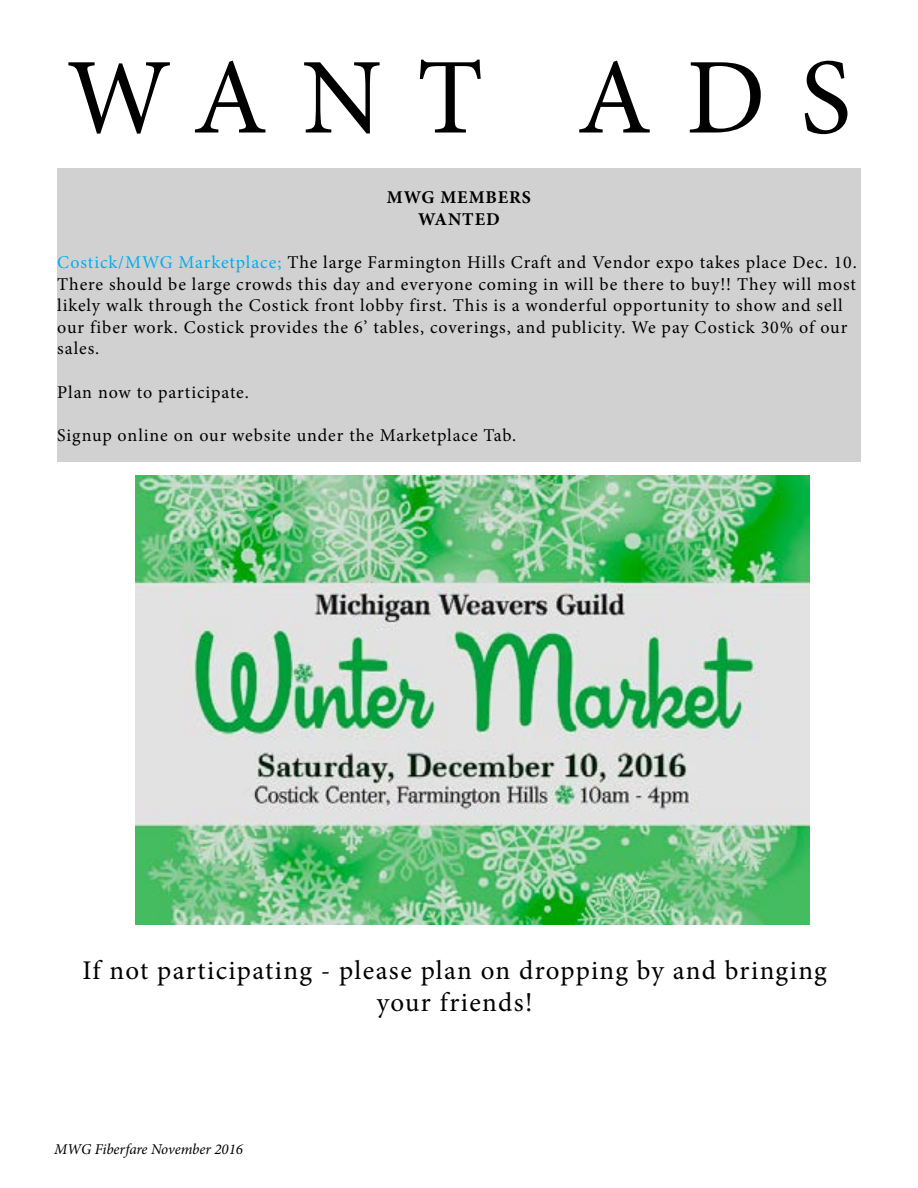
<style>
.page{position:relative;width:918px;height:1188px;background:#fff}
.page>*{position:absolute;margin:0;border:0;box-sizing:border-box;transform-origin:0 0}
.t1{font:108px "Minion Pro";letter-spacing:.32em;color:#000}
.t2{font:27px/32.4px "Minion Pro";letter-spacing:.045em;color:#000;text-align:center}
.t3{font:18px/21.6px "Minion Pro";letter-spacing:.05em;color:#000}
.t4{font:700 18px/21.6px "Minion Pro";letter-spacing:.05em;color:#000;text-align:center}
.t5{font:italic 15px "Minion Pro";letter-spacing:-.005em;color:#000}
.s1{color:#00aeef}
</style>
<div class="page">
<div style="left:57px;top:168px;width:804px;height:294px;background:#d1d1d1"></div>
<img style="left:135px;top:475px;width:675px;height:450px">
<h1 class="t1" style="left:67px;top:26px;width:786px">WANT ADS</h1>
<p class="t4" style="left:387px;top:186px;width:146px">MWG MEMBERS<br>WANTED</p>
<p class="t3" style="left:57px;top:252px;width:801px"><span class="s1">Costick/MWG Marketplace;</span> The large Farmington Hills Craft and Vendor expo takes place Dec. 10.<br>There should be large crowds this day and everyone coming in will be there to buy!! They will most likely walk through the Costick front lobby first. This is a wonderful opportunity to show and sell our fiber work. Costick provides the 6’ tables, coverings, and publicity. We pay Costick 30% of our sales.</p>
<p class="t3" style="left:57px;top:381px;width:193px">Plan now to participate.</p>
<p class="t3" style="left:57px;top:424px;width:460px">Signup online on our website under the Marketplace Tab.</p>
<h2 class="t2" style="left:82px;top:954px;width:746px">If not participating - please plan on dropping by and bringing your friends!</h2>
<p class="t5" style="left:54px;top:1139px;width:191px">MWG Fiberfare November 2016</p>
</div>
